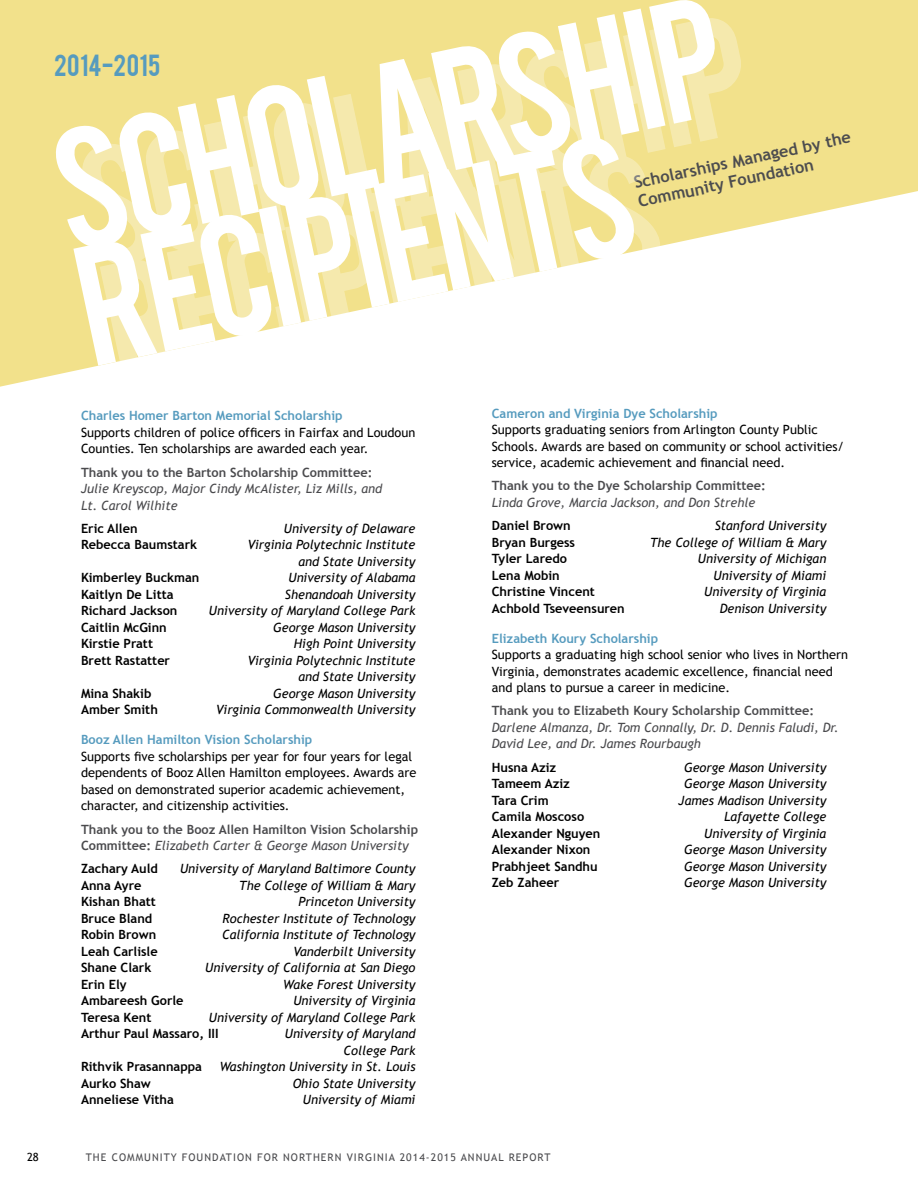
<style>
.page{position:relative;width:918px;height:1188px;background:#fff}
.page>*{position:absolute;margin:0;border:0;box-sizing:border-box;transform-origin:0 0}
.t1{font:134.25px/117px "Bebas";color:#fff}
.t2{font:24px "Bebas";letter-spacing:.015em;color:#569bbe}
.t3{font:700 16.5px/19.5px "Trebuchet MS";color:#4d4d4f}
.t4{font:italic 12.75px/16.5px "Trebuchet MS";color:#000;text-align:right}
.t5{font:12.75px/16.5px "Trebuchet MS";color:#000}
.t6{font:700 12.75px "Trebuchet MS";color:#000}
.t7{font:700 12.75px/16.5px "Trebuchet MS";color:#4a4a4d}
.t8{font:italic 12.75px/16.5px "Trebuchet MS";color:#4a4a4d}
.t9{font:700 12.75px "Trebuchet MS";color:#569bbe}
.t10{font:11.25px "Trebuchet MS";color:#000}
.t11{font:10.5px "Trebuchet MS";letter-spacing:.1em;color:#4a4a4d}
.s1{font-weight:400;font-style:italic}
</style>
<div class="page">
<svg style="left:0;top:0;width:918px;height:387px;fill:#f2e18b"></svg>
<svg style="left:100px;top:266px;width:561px;height:118px"></svg>
<svg style="left:81px;top:17px;width:661px;height:249px;background:#f3e499"></svg>
<h1 class="t1" style="left:41px;top:128px;width:684px;rotate:-12deg">SCHOLARSHIP<br>RECIPIENTS</h1>
<h2 class="t2" style="left:54px;top:48px;width:108px">2014-2015</h2>
<p class="t3" style="left:632px;top:173px;width:223px;rotate:-12deg">Scholarships Managed by the<br>Community Foundation</p>
<p class="t9" style="left:81px;top:408px;width:263px">Charles Homer Barton Memorial Scholarship</p>
<p class="t5" style="left:81px;top:424px;width:336px">Supports children of police officers in Fairfax and Loudoun<br>Counties. Ten scholarships are awarded each year.</p>
<p class="t7" style="left:81px;top:464px;width:293px">Thank you to the Barton Scholarship Committee:</p>
<p class="t8" style="left:81px;top:481px;width:303px">Julie Kreyscop, Major Cindy McAlister, Liz Mills, and<br>Lt. Carol Wilhite</p>
<p class="t6" style="left:81px;top:520px;width:58px">Eric Allen</p>
<p class="t4" style="left:284px;top:520px;width:133px">University of Delaware</p>
<p class="t6" style="left:81px;top:537px;width:118px">Rebecca Baumstark</p>
<p class="t4" style="left:248px;top:537px;width:169px">Virginia Polytechnic Institute and State University</p>
<p class="t6" style="left:81px;top:570px;width:120px">Kimberley Buckman</p>
<p class="t4" style="left:288px;top:570px;width:129px">University of Alabama</p>
<p class="t6" style="left:81px;top:586px;width:94px">Kaitlyn De Litta</p>
<p class="t4" style="left:285px;top:586px;width:132px">Shenandoah University</p>
<p class="t6" style="left:81px;top:603px;width:98px">Richard Jackson</p>
<p class="t4" style="left:209px;top:603px;width:208px">University of Maryland College Park</p>
<p class="t6" style="left:81px;top:619px;width:87px">Caitlin McGinn</p>
<p class="t4" style="left:273px;top:619px;width:144px">George Mason University</p>
<p class="t6" style="left:81px;top:636px;width:74px">Kirstie Pratt</p>
<p class="t4" style="left:294px;top:636px;width:123px">High Point University</p>
<p class="t6" style="left:81px;top:652px;width:91px">Brett Rastatter</p>
<p class="t4" style="left:248px;top:652px;width:169px">Virginia Polytechnic Institute and State University</p>
<p class="t6" style="left:81px;top:685px;width:72px">Mina Shakib</p>
<p class="t4" style="left:273px;top:685px;width:144px">George Mason University</p>
<p class="t6" style="left:81px;top:702px;width:78px">Amber Smith</p>
<p class="t4" style="left:216px;top:702px;width:201px">Virginia Commonwealth University</p>
<p class="t9" style="left:81px;top:732px;width:233px">Booz Allen Hamilton Vision Scholarship</p>
<p class="t5" style="left:81px;top:748px;width:337px">Supports five scholarships per year for four years for legal dependents of Booz Allen Hamilton employees. Awards are based on demonstrated superior academic achievement, character, and citizenship activities.</p>
<p class="t7" style="left:81px;top:821px;width:339px">Thank you to the Booz Allen Hamilton Vision Scholarship<br>Committee: <span class="s1">Elizabeth Carter &amp; George Mason University</span></p>
<p class="t6" style="left:81px;top:861px;width:78px">Zachary Auld</p>
<p class="t4" style="left:180px;top:861px;width:237px">University of Maryland Baltimore County</p>
<p class="t6" style="left:81px;top:877px;width:62px">Anna Ayre</p>
<p class="t4" style="left:239px;top:877px;width:178px">The College of William &amp; Mary</p>
<p class="t6" style="left:81px;top:894px;width:76px">Kishan Bhatt</p>
<p class="t4" style="left:298px;top:894px;width:119px">Princeton University</p>
<p class="t6" style="left:81px;top:910px;width:73px">Bruce Bland</p>
<p class="t4" style="left:223px;top:910px;width:194px">Rochester Institute of Technology</p>
<p class="t6" style="left:81px;top:927px;width:77px">Robin Brown</p>
<p class="t4" style="left:222px;top:927px;width:195px">California Institute of Technology</p>
<p class="t6" style="left:81px;top:943px;width:78px">Leah Carlisle</p>
<p class="t4" style="left:293px;top:943px;width:124px">Vanderbilt University</p>
<p class="t6" style="left:81px;top:960px;width:72px">Shane Clark</p>
<p class="t4" style="left:205px;top:960px;width:212px">University of California at San Diego</p>
<p class="t6" style="left:81px;top:976px;width:47px">Erin Ely</p>
<p class="t4" style="left:283px;top:976px;width:134px">Wake Forest University</p>
<p class="t6" style="left:81px;top:993px;width:104px">Ambareesh Gorle</p>
<p class="t4" style="left:293px;top:993px;width:124px">University of Virginia</p>
<p class="t6" style="left:81px;top:1009px;width:72px">Teresa Kent</p>
<p class="t4" style="left:209px;top:1009px;width:208px">University of Maryland College Park</p>
<p class="t6" style="left:81px;top:1026px;width:139px">Arthur Paul Massaro, III</p>
<p class="t4" style="left:285px;top:1026px;width:132px">University of Maryland<br>College Park</p>
<p class="t6" style="left:81px;top:1059px;width:123px">Rithvik Prasannappa</p>
<p class="t4" style="left:220px;top:1059px;width:197px">Washington University in St. Louis</p>
<p class="t6" style="left:81px;top:1075px;width:71px">Aurko Shaw</p>
<p class="t4" style="left:293px;top:1075px;width:124px">Ohio State University</p>
<p class="t6" style="left:81px;top:1092px;width:94px">Anneliese Vitha</p>
<p class="t4" style="left:303px;top:1092px;width:114px">University of Miami</p>
<p class="t9" style="left:492px;top:405px;width:227px">Cameron and Virginia Dye Scholarship</p>
<p class="t5" style="left:492px;top:422px;width:354px">Supports graduating seniors from Arlington County Public<br>Schools. Awards are based on community or school activities/ service, academic achievement and financial need.</p>
<p class="t7" style="left:492px;top:478px;width:276px">Thank you to the Dye Scholarship Committee:</p>
<p class="t8" style="left:492px;top:494px;width:265px">Linda Grove, Marcia Jackson, and Don Strehle</p>
<p class="t6" style="left:492px;top:518px;width:81px">Daniel Brown</p>
<p class="t4" style="left:715px;top:517px;width:113px">Stanford University</p>
<p class="t6" style="left:492px;top:534px;width:85px">Bryan Burgess</p>
<p class="t4" style="left:650px;top:534px;width:178px">The College of William &amp; Mary</p>
<p class="t6" style="left:492px;top:551px;width:77px">Tyler Laredo</p>
<p class="t4" style="left:698px;top:550px;width:130px">University of Michigan</p>
<p class="t6" style="left:492px;top:567px;width:69px">Lena Mobin</p>
<p class="t4" style="left:714px;top:567px;width:114px">University of Miami</p>
<p class="t6" style="left:492px;top:584px;width:105px">Christine Vincent</p>
<p class="t4" style="left:704px;top:583px;width:124px">University of Virginia</p>
<p class="t6" style="left:492px;top:600px;width:135px">Achbold Tseveensuren</p>
<p class="t4" style="left:720px;top:600px;width:108px">Denison University</p>
<p class="t9" style="left:492px;top:630px;width:168px">Elizabeth Koury Scholarship</p>
<p class="t5" style="left:492px;top:647px;width:358px">Supports a graduating high school senior who lives in Northern<br>Virginia, demonstrates academic excellence, financial need and plans to pursue a career in medicine.</p>
<p class="t7" style="left:492px;top:703px;width:324px">Thank you to Elizabeth Koury Scholarship Committee:</p>
<p class="t8" style="left:492px;top:719px;width:349px">Darlene Almanza, Dr. Tom Connally, Dr. D. Dennis Faludi, Dr.<br>David Lee, and Dr. James Rourbaugh</p>
<p class="t6" style="left:492px;top:759px;width:66px">Husna Aziz</p>
<p class="t4" style="left:684px;top:759px;width:144px">George Mason University</p>
<p class="t6" style="left:492px;top:776px;width:80px">Tameem Aziz</p>
<p class="t4" style="left:684px;top:775px;width:144px">George Mason University</p>
<p class="t6" style="left:492px;top:792px;width:58px">Tara Crim</p>
<p class="t4" style="left:679px;top:792px;width:149px">James Madison University</p>
<p class="t6" style="left:492px;top:809px;width:94px">Camila Moscoso</p>
<p class="t4" style="left:724px;top:808px;width:104px">Lafayette College</p>
<p class="t6" style="left:492px;top:825px;width:110px">Alexander Nguyen</p>
<p class="t4" style="left:704px;top:825px;width:124px">University of Virginia</p>
<p class="t6" style="left:492px;top:842px;width:100px">Alexander Nixon</p>
<p class="t4" style="left:684px;top:841px;width:144px">George Mason University</p>
<p class="t6" style="left:492px;top:858px;width:107px">Prabhjeet Sandhu</p>
<p class="t4" style="left:684px;top:858px;width:144px">George Mason University</p>
<p class="t6" style="left:492px;top:875px;width:69px">Zeb Zaheer</p>
<p class="t4" style="left:684px;top:874px;width:144px">George Mason University</p>
<p class="t10" style="left:27px;top:1150px;width:13px">28</p>
<p class="t11" style="left:86px;top:1151px;width:466px">THE COMMUNITY FOUNDATION FOR NORTHERN VIRGINIA 2014-2015 ANNUAL REPORT</p>
</div>
